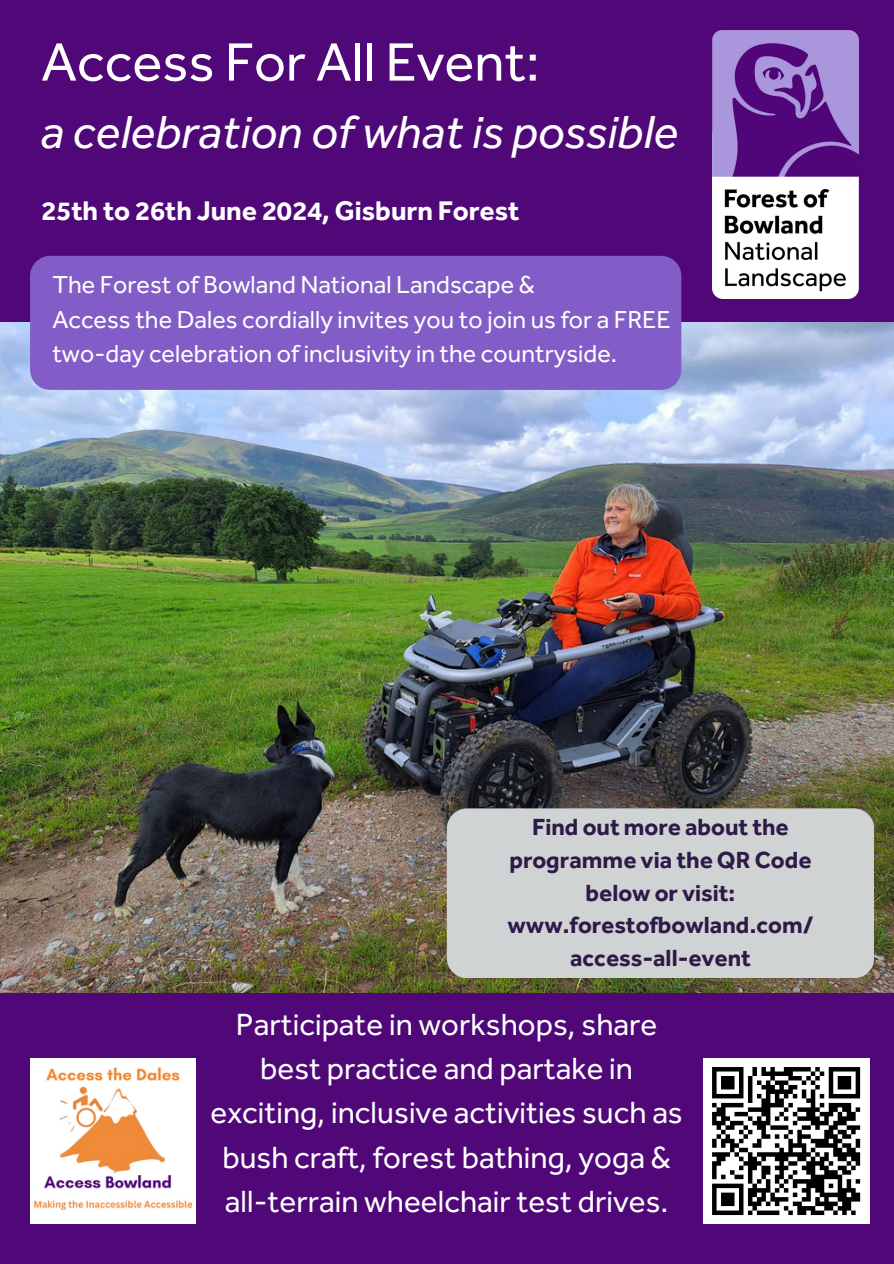
<style>
.page{position:relative;width:894px;height:1264px;background:#fff}
.page>*{position:absolute;margin:0;border:0;box-sizing:border-box;transform-origin:0 0}
.t1{font:55.65px "Effra";color:#fff}
.t2{font:italic 47.7px "Effra";color:#fff}
.t3{font:31.5px/44.1px "Effra";color:#fff;text-align:center}
.t4{font:700 27.75px "Effra";color:#fff}
.t5{font:25.2px "Effra";color:#fff}
.t6{font:700 24px/32.7px "Effra";color:#2e1a47;text-align:center}
</style>
<div class="page">
<div style="left:0;top:0;width:893px;height:1263px;background:#500878"></div>
<img style="left:712px;top:30px;width:146px;height:268px">
<img style="left:0;top:323px;width:893px;height:669px">
<div style="left:30px;top:256px;width:651px;height:134px;background:#825dc7"></div>
<div style="left:446px;top:808px;width:427px;height:170px;background:#d0d3d4;border-radius:20px"></div>
<img style="left:30px;top:1058px;width:165px;height:165px">
<div style="left:703px;top:1058px;width:165px;height:165px;background:#fff"></div>
<svg style="left:712px;top:1067px;width:149px;height:149px"></svg>
<h1 class="t1" style="left:41px;top:29px;width:500px">Access For All Event:</h1>
<h1 class="t2" style="left:41px;top:104px;width:639px">a celebration of what is possible</h1>
<h3 class="t4" style="left:41px;top:194px;width:479px">25th to 26th June 2024, Gisburn Forest</h3>
<p class="t5" style="left:52px;top:269px;width:484px">The Forest of Bowland National Landscape &amp;</p>
<p class="t5" style="left:52px;top:304px;width:619px">Access the Dales cordially invites you to join us for a FREE</p>
<p class="t5" style="left:52px;top:339px;width:566px">two-day celebration of inclusivity in the countryside.</p>
<p class="t6" style="left:507px;top:811px;width:307px">Find out more about the programme via the QR Code below or visit: www.forestofbowland.com/ access-all-event</p>
<h4 class="t3" style="left:210px;top:1002px;width:473px">Participate in workshops, share best practice and partake in exciting, inclusive activities such as bush craft, forest bathing, yoga &amp; all-terrain wheelchair test drives.</h4>
</div>
